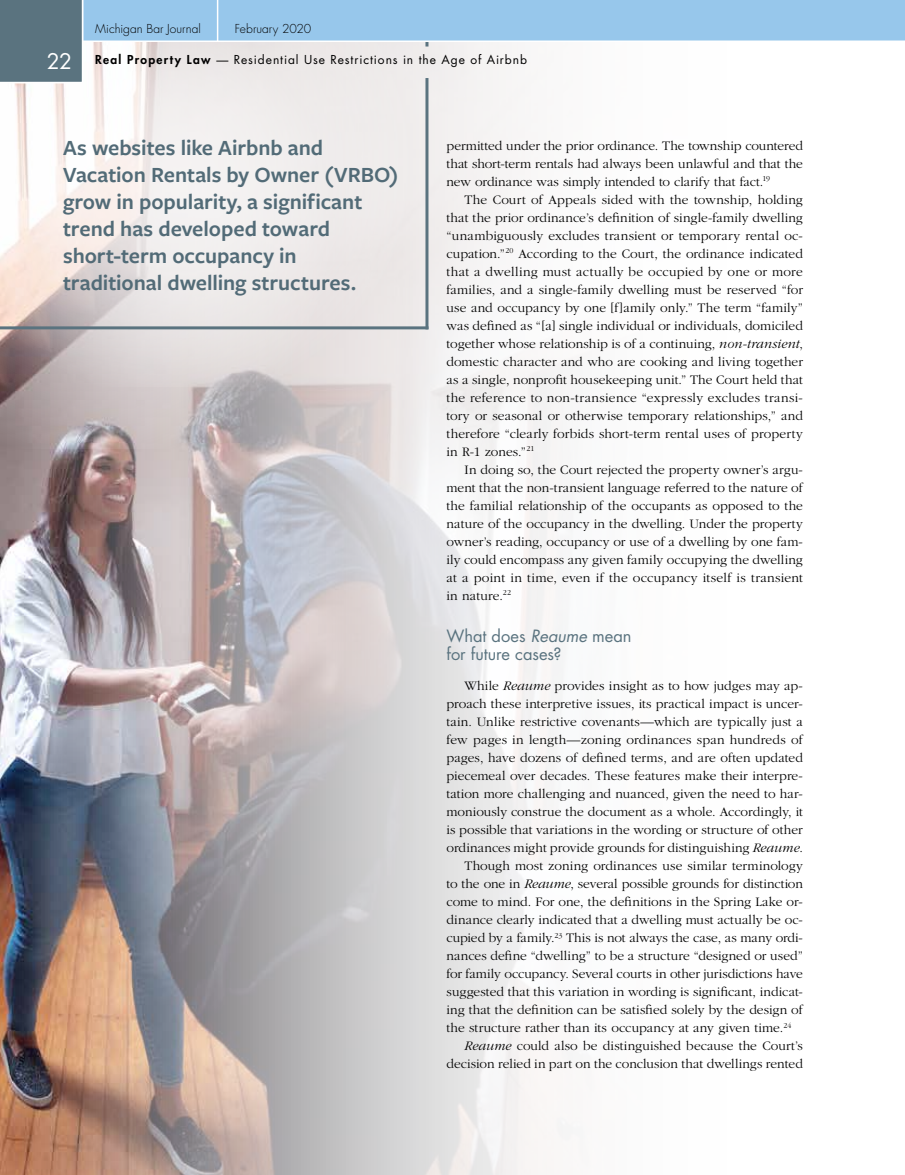
<style>
.page{position:relative;width:905px;height:1175px;background:#fff}
.page>*{position:absolute;margin:0;border:0;box-sizing:border-box;transform-origin:0 0}
.t1{font:600 22.5px/27px "Freight Sans Pro";color:#526b77}
.t2{font:16.5px/18px "Futura";color:#5a737f}
.t3{font:300 13.5px/18px "Garamond";letter-spacing:.005em;color:#000;text-align:justify}
.t4{font:12px "Futura";letter-spacing:.075em;color:#000}
.t5{font:300 12px "Futura";color:#000}
.s1{font-size:21px;color:#fff}
.s2{font-weight:800}
.s3{font-style:italic}
</style>
<div class="page">
<img style="left:0;top:84px;width:563px;height:1090px">
<svg style="left:0;top:387px;width:335px;height:61px;background:#b7aeaf"></svg>
<svg style="left:0;top:84px;width:418px;height:303px;fill:#efebea"></svg>
<svg style="left:0;top:0;width:904px;height:84px"></svg>
<hr style="left:0;top:326px;width:428px;height:3px;background:#5a737f">
<hr style="left:425px;top:78px;width:3px;height:251px;background:#5a737f">
<p class="t5" style="left:95px;top:21px;width:107px">Michigan Bar Journal</p>
<p class="t5" style="left:235px;top:21px;width:78px">February 2020</p>
<p class="t4" style="left:47px;top:51px;width:482px"><span class="s1">22</span> <span class="s2">Real Property Law</span> — Residential Use Restrictions in the Age of Airbnb</p>
<h1 class="t1" style="left:63px;top:133px;width:337px">As websites like Airbnb and<br>Vacation Rentals by Owner (VRBO) grow in popularity, a significant trend has developed toward short-term occupancy in traditional dwelling structures.</h1>
<p class="t3" style="left:446px;top:137px;width:358px">permitted under the prior ordinance. The township countered that short-term rentals had always been unlawful and that the new ordinance was simply intended to clarify that fact.<sup>19</sup></p>
<p class="t3" style="left:446px;top:191px;width:358px;text-indent:18px">The Court of Appeals sided with the township, holding that the prior ordinance’s definition of single-family dwelling “unambiguously excludes transient or temporary rental oc&shy;cupation.”<sup>20</sup> According to the Court, the ordinance indicated that a dwelling must actually be occupied by one or more families, and a single-family dwelling must be reserved “for use and occupancy by one [f]amily only.” The term “family” was defined as “[a] single individual or individuals, domiciled together whose relationship is of a continuing, <span class="s3">non-transient</span>, domestic character and who are cooking and living together as a single, nonprofit housekeeping unit.” The Court held that the reference to non-transience “expressly excludes transi&shy;tory or seasonal or otherwise temporary relationships,” and therefore “clearly forbids short-term rental uses of property in R-1 zones.”<sup>21</sup></p>
<p class="t3" style="left:446px;top:461px;width:358px;text-indent:18px">In doing so, the Court rejected the property owner’s argu&shy;ment that the non-transient language referred to the nature of the familial relationship of the occupants as opposed to the nature of the occupancy in the dwelling. Under the property owner’s reading, occupancy or use of a dwelling by one fam&shy;ily could encompass any given family occupying the dwelling at a point in time, even if the occupancy itself is transient in nature.<sup>22</sup></p>
<p class="t2" style="left:446px;top:626px;width:187px">What does <span class="s3">Reaume</span> mean for future cases?</p>
<p class="t3" style="left:464px;top:677px;width:340px">While <span class="s3">Reaume</span> provides insight as to how judges may ap-</p>
<p class="t3" style="left:446px;top:695px;width:358px">proach these interpretive issues, its practical impact is uncer-</p>
<p class="t3" style="left:446px;top:713px;width:358px">tain. Unlike restrictive covenants—which are typically just a</p>
<p class="t3" style="left:446px;top:731px;width:358px">few pages in length—zoning ordinances span hundreds of</p>
<p class="t3" style="left:446px;top:749px;width:358px">pages, have dozens of defined terms, and are often updated</p>
<p class="t3" style="left:446px;top:767px;width:358px">piecemeal over decades. These features make their interpre-</p>
<p class="t3" style="left:446px;top:785px;width:358px">tation more challenging and nuanced, given the need to har-</p>
<p class="t3" style="left:446px;top:803px;width:358px">moniously construe the document as a whole. Accordingly, it</p>
<p class="t3" style="left:446px;top:821px;width:358px">is possible that variations in the wording or structure of other</p>
<p class="t3" style="left:446px;top:839px;width:358px">ordinances might provide grounds for distinguishing <span class="s3">Reaume</span>.</p>
<p class="t3" style="left:464px;top:857px;width:340px">Though most zoning ordinances use similar terminology</p>
<p class="t3" style="left:446px;top:875px;width:358px">to the one in <span class="s3">Reaume</span>, several possible grounds for distinction</p>
<p class="t3" style="left:446px;top:893px;width:358px">come to mind. For one, the definitions in the Spring Lake or-</p>
<p class="t3" style="left:446px;top:911px;width:358px">dinance clearly indicated that a dwelling must actually be oc-</p>
<p class="t3" style="left:446px;top:929px;width:358px">cupied by a family.<sup>23</sup> This is not always the case, as many ordi-</p>
<p class="t3" style="left:446px;top:947px;width:358px">nances define “dwelling” to be a structure “designed or used”</p>
<p class="t3" style="left:446px;top:965px;width:358px">for family occupancy. Several courts in other jurisdictions have</p>
<p class="t3" style="left:446px;top:983px;width:358px">suggested that this variation in wording is significant, indicat-</p>
<p class="t3" style="left:446px;top:1001px;width:358px">ing that the definition can be satisfied solely by the design of</p>
<p class="t3" style="left:446px;top:1019px;width:346px">the structure rather than its occupancy at any given time.<sup>24</sup></p>
<p class="t3" style="left:464px;top:1037px;width:340px"><span class="s3">Reaume</span> could also be distinguished because the Court’s</p>
<p class="t3" style="left:446px;top:1055px;width:358px">decision relied in part on the conclusion that dwellings rented</p>
</div>
